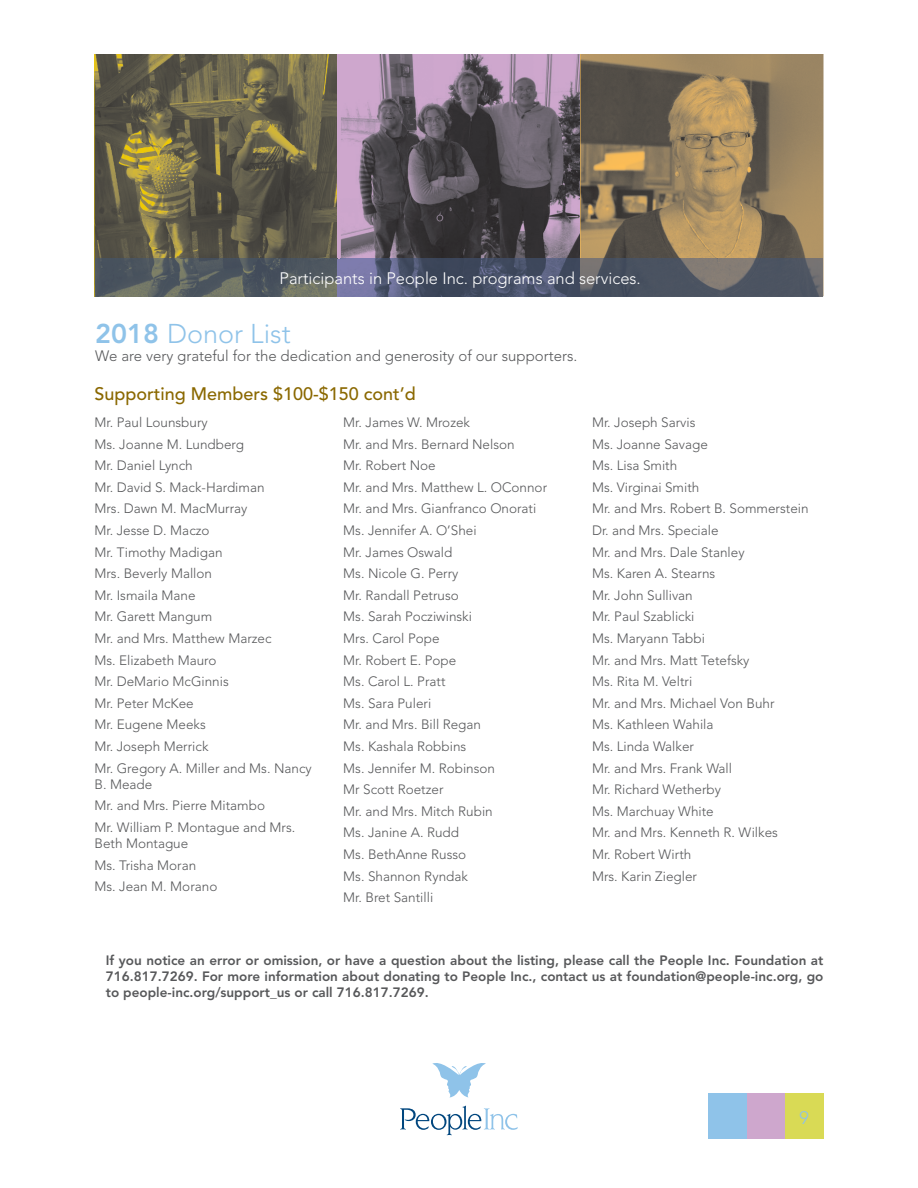
<style>
.page{position:relative;width:918px;height:1188px;background:#fff}
.page>*{position:absolute;margin:0;border:0;box-sizing:border-box;transform-origin:0 0}
.t1{font:300 27px "Avenir";color:#8fc3e9}
.t2{font:500 18px "Avenir";color:#8a6800}
.t3{font:300 18px "Avenir";color:#8fc3e9}
.t4{font:300 16.5px "Avenir";color:#fff}
.t5{font:300 15px "Avenir";color:#57585a}
.t6{font:300 13.5px/21.6px "Avenir";color:#57585a}
.t7{font:800 13.5px/16.2px "Avenir";color:#57585a;text-align:justify}
.s1{font-weight:800}
</style>
<div class="page">
<div style="left:785px;top:1094px;width:39px;height:45px;background:#d9da55"></div>
<div style="left:746px;top:1094px;width:39px;height:45px;background:#cea7cd"></div>
<div style="left:708px;top:1094px;width:39px;height:45px;background:#8fc3e9"></div>
<img style="left:94px;top:54px;width:244px;height:243px">
<img style="left:341px;top:54px;width:239px;height:243px">
<svg style="left:580px;top:54px;width:244px;height:243px;background:#8e7a5a"></svg>
<svg style="left:432px;top:1063px;width:54px;height:34px"></svg>
<svg style="left:400px;top:1106px;width:118px;height:29px"></svg>
<img style="left:95px;top:259px;width:243px;height:37px">
<hr style="left:338px;top:259px;width:3px;height:37px;background:#7e7cae">
<img style="left:341px;top:259px;width:482px;height:37px">
<p class="t4" style="left:280px;top:269px;width:363px">Participants in People Inc. programs and services.</p>
<h1 class="t1" style="left:95px;top:317px;width:197px"><span class="s1">2018</span> Donor List</h1>
<p class="t5" style="left:95px;top:347px;width:484px">We are very grateful for the dedication and generosity of our supporters.</p>
<h2 class="t2" style="left:94px;top:383px;width:323px">Supporting Members $100-$150 cont’d</h2>
<p class="t6" style="left:94px;top:412px;width:219px">Mr. Paul Lounsbury<br>Ms. Joanne M. Lundberg<br>Mr. Daniel Lynch<br>Mr. David S. Mack-Hardiman<br>Mrs. Dawn M. MacMurray<br>Mr. Jesse D. Maczo<br>Mr. Timothy Madigan<br>Mrs. Beverly Mallon<br>Mr. Ismaila Mane<br>Mr. Garett Mangum<br>Mr. and Mrs. Matthew Marzec<br>Ms. Elizabeth Mauro<br>Mr. DeMario McGinnis<br>Mr. Peter McKee<br>Mr. Eugene Meeks<br>Mr. Joseph Merrick<br>Mr. Gregory A. Miller and Ms. Nancy</p>
<p class="t6" style="left:94px;top:773px;width:202px">B. Meade<br>Mr. and Mrs. Pierre Mitambo<br>Mr. William P. Montague and Mrs.</p>
<p class="t6" style="left:94px;top:833px;width:124px">Beth Montague<br>Ms. Trisha Moran<br>Ms. Jean M. Morano</p>
<p class="t6" style="left:343px;top:412px;width:205px">Mr. James W. Mrozek<br>Mr. and Mrs. Bernard Nelson<br>Mr. Robert Noe<br>Mr. and Mrs. Matthew L. OConnor<br>Mr. and Mrs. Gianfranco Onorati<br>Ms. Jennifer A. O’Shei<br>Mr. James Oswald<br>Ms. Nicole G. Perry<br>Mr. Randall Petruso<br>Ms. Sarah Pocziwinski<br>Mrs. Carol Pope<br>Mr. Robert E. Pope<br>Ms. Carol L. Pratt<br>Ms. Sara Puleri<br>Mr. and Mrs. Bill Regan<br>Ms. Kashala Robbins<br>Ms. Jennifer M. Robinson<br>Mr Scott Roetzer<br>Mr. and Mrs. Mitch Rubin<br>Ms. Janine A. Rudd<br>Ms. BethAnne Russo<br>Ms. Shannon Ryndak<br>Mr. Bret Santilli</p>
<p class="t6" style="left:592px;top:412px;width:218px">Mr. Joseph Sarvis<br>Ms. Joanne Savage<br>Ms. Lisa Smith<br>Ms. Virginai Smith<br>Mr. and Mrs. Robert B. Sommerstein<br>Dr. and Mrs. Speciale<br>Mr. and Mrs. Dale Stanley<br>Ms. Karen A. Stearns<br>Mr. John Sullivan<br>Mr. Paul Szablicki<br>Ms. Maryann Tabbi<br>Mr. and Mrs. Matt Tetefsky<br>Ms. Rita M. Veltri<br>Mr. and Mrs. Michael Von Buhr<br>Ms. Kathleen Wahila<br>Ms. Linda Walker<br>Mr. and Mrs. Frank Wall<br>Mr. Richard Wetherby<br>Ms. Marchuay White<br>Mr. and Mrs. Kenneth R. Wilkes<br>Mr. Robert Wirth<br>Mrs. Karin Ziegler</p>
<p class="t7" style="left:106px;top:952px;width:719px">If you notice an error or omission, or have a question about the listing, please call the People Inc. Foundation at 716.817.7269. For more information about donating to People Inc., contact us at foundation@people-inc.org, go to people-inc.org/support_us or call 716.817.7269.</p>
<h2 class="t3" style="left:799px;top:1108px;width:11px">9</h2>
</div>
